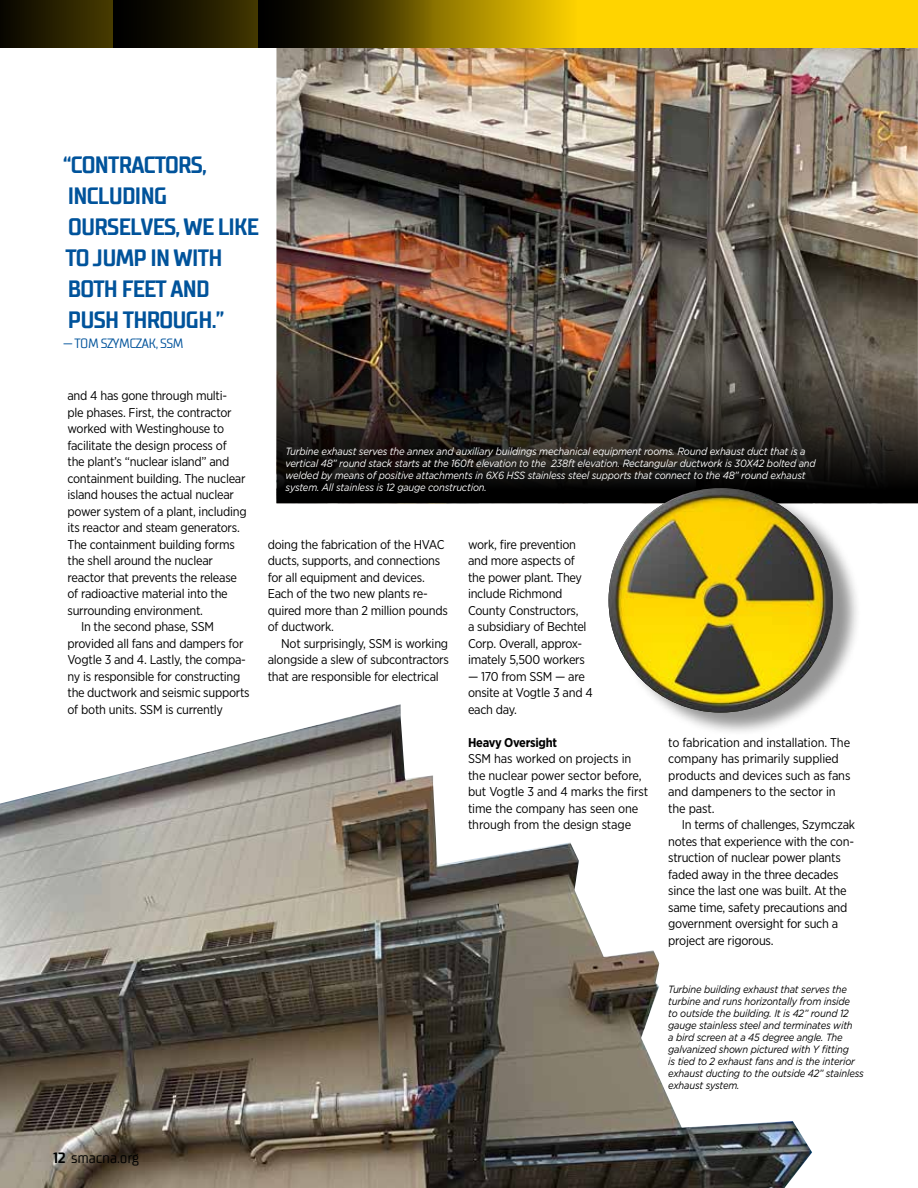
<style>
.page{position:relative;width:918px;height:1188px;background:#fff}
.page>*{position:absolute;margin:0;border:0;box-sizing:border-box;transform-origin:0 0}
.t1{font:700 23.7px "TT Supermolot Condensed";letter-spacing:-.03em;color:#00539b}
.t2{font:15px "TT Supermolot Condensed";letter-spacing:-.01em;color:#000}
.t3{font:13.5px "TT Supermolot Condensed";letter-spacing:-.03em;color:#00539b}
.t4{font:12.75px/16.5px "Gotham Narrow";letter-spacing:-.02em;color:#000}
.t5{font:700 12.75px "Gotham Narrow";letter-spacing:-.02em;color:#000}
.t6{font:italic 10.5px/12px "Gotham";letter-spacing:-.02em;color:#fff;scale:.9 1}
.t7{font:italic 10.5px/12px "Gotham";letter-spacing:-.02em;color:#000;scale:.9 1}
.s1{font-weight:700}
</style>
<div class="page">
<img style="left:276px;top:48px;width:642px;height:286px">
<svg style="left:276px;top:334px;width:642px;height:169px;background:#302b26"></svg>
<div style="left:0;top:0;width:918px;height:48px;background:#ffd400"></div>
<svg style="left:0;top:0;width:114px;height:48px;background:#261f00"></svg>
<svg style="left:114px;top:0;width:145px;height:48px;background:#1b1600"></svg>
<div style="left:259px;top:0;width:318px;height:48px;background:linear-gradient(to right,#000,#ffd300)"></div>
<div style="left:614px;top:489px;width:248px;height:248px;background:#000;opacity:.42"></div>
<img style="left:609px;top:488px;width:224px;height:225px;border-radius:112px">
<img style="left:0;top:704px;width:812px;height:484px">
<p class="t1" style="left:63px;top:151px;width:146px">“CONTRACTORS,</p>
<p class="t1" style="left:68px;top:182px;width:101px">INCLUDING</p>
<p class="t1" style="left:68px;top:213px;width:192px">OURSELVES, WE LIKE</p>
<p class="t1" style="left:65px;top:244px;width:159px">TO JUMP IN WITH</p>
<p class="t1" style="left:68px;top:275px;width:143px">BOTH FEET AND</p>
<p class="t1" style="left:68px;top:306px;width:158px">PUSH THROUGH.”</p>
<p class="t3" style="left:63px;top:335px;width:122px">— TOM SZYMCZAK, SSM</p>
<p class="t4" style="left:68px;top:388px;width:161px">and 4 has gone through multi-</p>
<p class="t4" style="left:68px;top:404px;width:166px">ple phases. First, the contractor</p>
<p class="t4" style="left:68px;top:421px;width:158px">worked with Westinghouse to</p>
<p class="t4" style="left:68px;top:437px;width:161px">facilitate the design process of</p>
<p class="t4" style="left:68px;top:454px;width:164px">the plant’s “nuclear island” and</p>
<p class="t4" style="left:68px;top:470px;width:180px">containment building. The nuclear</p>
<p class="t4" style="left:68px;top:487px;width:168px">island houses the actual nuclear</p>
<p class="t4" style="left:68px;top:503px;width:181px">power system of a plant, including</p>
<p class="t4" style="left:68px;top:520px;width:174px">its reactor and steam generators.</p>
<p class="t4" style="left:68px;top:536px;width:169px">The containment building forms</p>
<p class="t4" style="left:68px;top:552px;width:147px">the shell around the nuclear</p>
<p class="t4" style="left:68px;top:569px;width:171px">reactor that prevents the release</p>
<p class="t4" style="left:68px;top:585px;width:162px">of radioactive material into the</p>
<p class="t4" style="left:68px;top:602px;width:137px">surrounding environment.</p>
<p class="t4" style="left:81px;top:618px;width:134px">In the second phase, SSM</p>
<p class="t4" style="left:68px;top:635px;width:178px">provided all fans and dampers for</p>
<p class="t4" style="left:68px;top:651px;width:180px">Vogtle 3 and 4. Lastly, the compa-</p>
<p class="t4" style="left:68px;top:668px;width:175px">ny is responsible for constructing</p>
<p class="t4" style="left:68px;top:684px;width:184px">the ductwork and seismic supports</p>
<p class="t4" style="left:68px;top:701px;width:157px">of both units. SSM is currently</p>
<p class="t6" style="left:286px;top:445px;width:591px">Turbine exhaust serves the annex and auxiliary buildings mechanical equipment rooms. Round exhaust duct that is a vertical 48” round stack starts at the 160ft elevation to the 238ft elevation. Rectangular ductwork is 30X42 bolted and welded by means of positive attachments in 6X6 HSS stainless steel supports that connect to the 48” round exhaust</p>
<p class="t6" style="left:286px;top:481px;width:225px">system. All stainless is 12 gauge construction.</p>
<p class="t4" style="left:268px;top:536px;width:182px">doing the fabrication of the HVAC ducts, supports, and connections for all equipment and devices.<br>Each of the two new plants re&shy;quired more than 2 million pounds of ductwork.</p>
<p class="t4" style="left:268px;top:635px;width:183px;text-align:justify;text-indent:14px">Not surprisingly, SSM is working alongside a slew of subcontractors that are responsible for electrical</p>
<p class="t4" style="left:468px;top:536px;width:120px">work, fre prevention and more aspects of the power plant. They include Richmond<br>County Constructors, a subsidiary of Bechtel<br>Corp. Overall, approx&shy;imately 5,500 workers</p>
<p class="t4" style="left:468px;top:668px;width:126px">— 170 from SSM — are onsite at Vogtle 3 and 4 each day.</p>
<p class="t5" style="left:468px;top:734px;width:91px">Heavy Oversight</p>
<p class="t4" style="left:468px;top:750px;width:182px">SSM has worked on projects in the nuclear power sector before, but Vogtle 3 and 4 marks the frst time the company has seen one through from the design stage</p>
<p class="t4" style="left:668px;top:734px;width:184px">to fabrication and installation. The company has primarily supplied products and devices such as fans and dampeners to the sector in the past.</p>
<p class="t4" style="left:668px;top:816px;width:188px;text-indent:14px">In terms of challenges, Szymczak notes that experience with the con&shy;struction of nuclear power plants faded away in the three decades since the last one was built. At the same time, safety precautions and government oversight for such a project are rigorous.</p>
<p class="t7" style="left:668px;top:983px;width:219px">Turbine building exhaust that serves the turbine and runs horizontally from inside<br>to outside the building. It is 42” round 12 gauge stainless steel and terminates with<br>a bird screen at a 45 degree angle. The galvanized shown pictured with Y ftting<br>is tied to 2 exhaust fans and is the interior exhaust ducting to the outside 42” stainless exhaust system.</p>
<p class="t2" style="left:53px;top:1149px;width:87px"><span class="s1">12</span> smacna.org</p>
</div>
